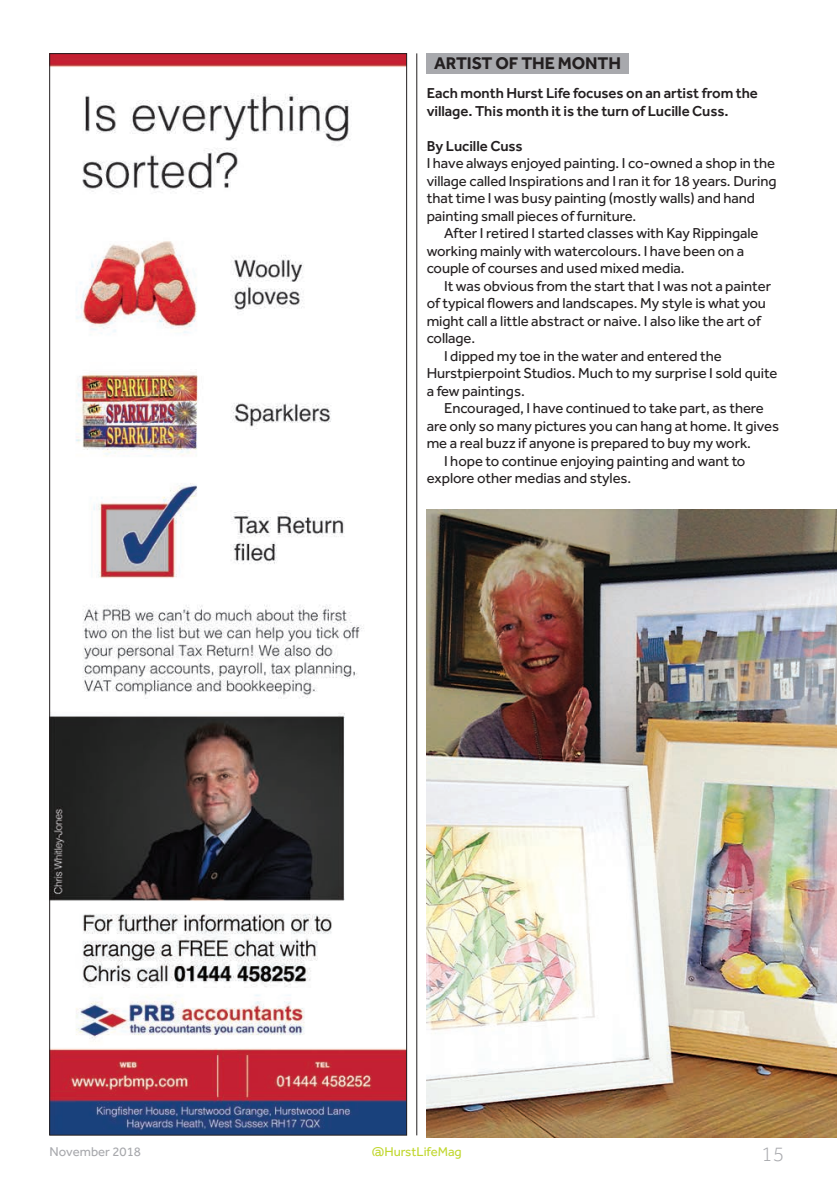
<style>
.page{position:relative;width:837px;height:1190px;background:#fff}
.page>*{position:absolute;margin:0;border:0;box-sizing:border-box;transform-origin:0 0}
.t1{font:300 21px "Effra";color:#a8a9ad}
.t2{font:700 17.5px "Effra";letter-spacing:-.005em;color:#231f20}
.t3{font:14.88px/17.5px "Effra";letter-spacing:-.005em;color:#231f20}
.t4{font:500 14.88px/17.5px "Effra";letter-spacing:-.005em;color:#231f20}
.t5{font:13.12px "Effra";color:#c1d72f}
.t6{font:13.12px "Effra";color:#a8a9ad}
</style>
<div class="page">
<img style="left:51px;top:55px;width:354px;height:1078px">
<hr style="left:416px;top:53px;width:1px;height:1082px;background:#231f20">
<div style="left:426px;top:53px;width:203px;height:21px;background:#a8a9ad"></div>
<img style="left:426px;top:509px;width:410px;height:628px">
<p class="t2" style="left:434px;top:53px;width:188px">ARTIST OF THE MONTH</p>
<p class="t4" style="left:426px;top:84px;width:333px">Each month Hurst Life focuses on an artist from the village. This month it is the turn of Lucille Cuss.</p>
<p class="t4" style="left:426px;top:137px;width:97px">By Lucille Cuss</p>
<p class="t3" style="left:426px;top:154px;width:351px">I have always enjoyed painting. I co-owned a shop in the village called Inspirations and I ran it for 18 years. During that time I was busy painting (mostly walls) and hand painting small pieces of furniture.</p>
<p class="t3" style="left:426px;top:224px;width:333px;text-indent:17px">After I retired I started classes with Kay Rippingale working mainly with watercolours. I have been on a couple of courses and used mixed media.</p>
<p class="t3" style="left:444px;top:277px;width:328px">It was obvious from the start that I was not a painter</p>
<p class="t3" style="left:426px;top:294px;width:341px">of typical flowers and landscapes. My style is what you</p>
<p class="t3" style="left:426px;top:312px;width:335px">might call a little abstract or naive. I also like the art of</p>
<p class="t3" style="left:426px;top:329px;width:50px">collage.</p>
<p class="t3" style="left:444px;top:347px;width:279px">I dipped my toe in the water and entered the</p>
<p class="t3" style="left:426px;top:364px;width:352px">Hurstpierpoint Studios. Much to my surprise I sold quite</p>
<p class="t3" style="left:426px;top:382px;width:100px">a few paintings.</p>
<p class="t3" style="left:444px;top:399px;width:321px">Encouraged, I have continued to take part, as there</p>
<p class="t3" style="left:426px;top:417px;width:354px">are only so many pictures you can hang at home. It gives</p>
<p class="t3" style="left:426px;top:434px;width:326px">me a real buzz if anyone is prepared to buy my work.</p>
<p class="t3" style="left:444px;top:452px;width:303px">I hope to continue enjoying painting and want to</p>
<p class="t3" style="left:426px;top:469px;width:206px">explore other medias and styles.</p>
<p class="t6" style="left:49px;top:1143px;width:93px">November 2018</p>
<p class="t5" style="left:372px;top:1143px;width:91px">@HurstLifeMag</p>
<h1 class="t1" style="left:761px;top:1141px;width:24px">15</h1>
</div>
